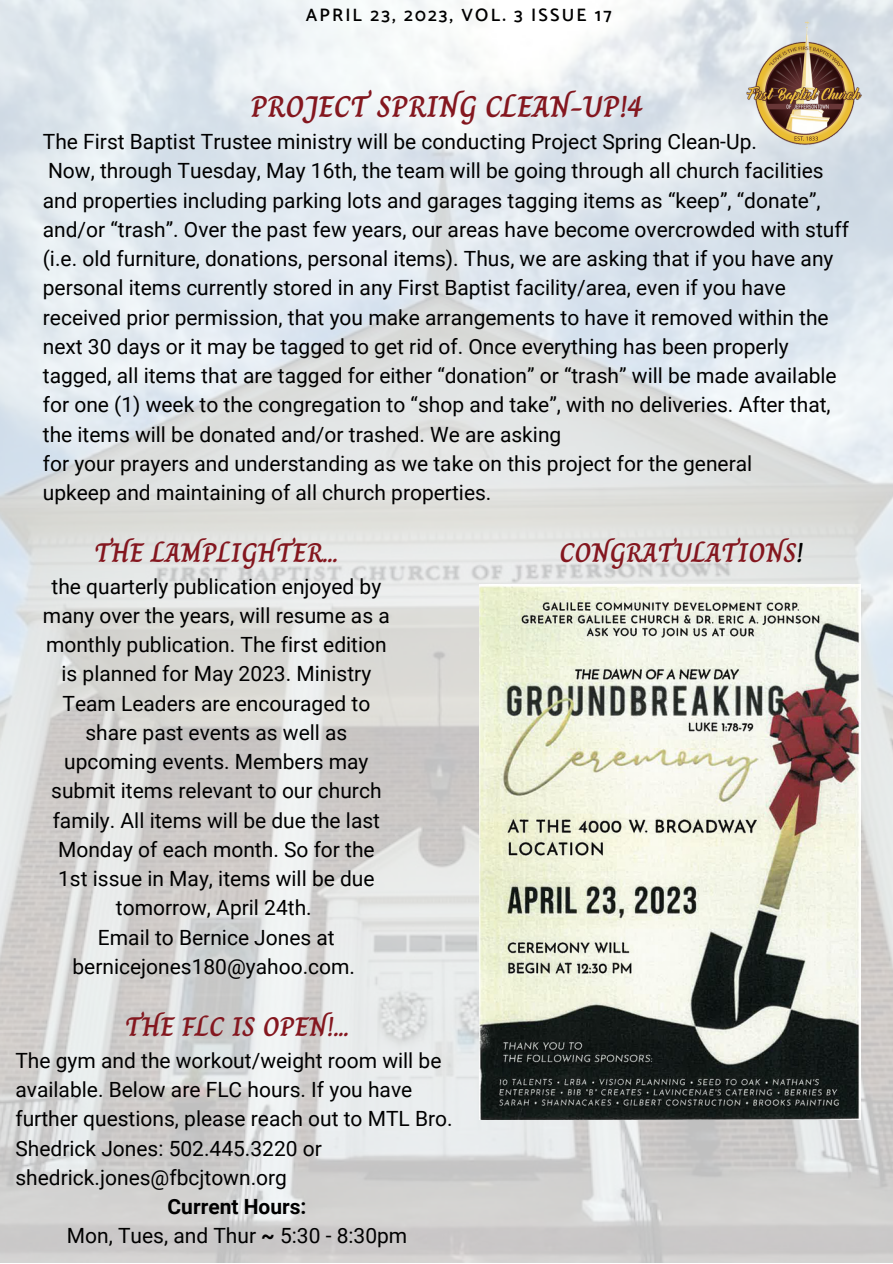
<style>
.page{position:relative;width:893px;height:1264px;background:#fff}
.page>*{position:absolute;margin:0;border:0;box-sizing:border-box;transform-origin:0 0}
.t1{font:700 30px "Charm";color:#84171f}
.t2{font:700 27px "Charm";color:#84171f}
.t3{font:21px/29.2px "Roboto";color:#000}
.t4{font:600 18px "Catamaran";letter-spacing:.12em;color:#000}
.s1{font-weight:700}
.s2{color:#000}
</style>
<div class="page">
<img style="left:0;top:0;width:892px;height:1262px">
<img style="left:730px;top:18px;width:146px;height:142px">
<img style="left:479px;top:584px;width:381px;height:535px">
<p class="t4" style="left:306px;top:4px;width:307px">APRIL 23, 2023, VOL. 3 ISSUE 17</p>
<h1 class="t1" style="left:250px;top:83px;width:393px">PROJECT SPRING CLEAN-UP!4</h1>
<p class="t3" style="left:43px;top:127px;width:807px">The First Baptist Trustee ministry will be conducting Project Spring Clean-Up.<br>Now, through Tuesday, May 16th, the team will be going through all church facilities and properties including parking lots and garages tagging items as “keep”, “donate”, and/or “trash”. Over the past few years, our areas have become overcrowded with stuff (i.e. old furniture, donations, personal items). Thus, we are asking that if you have any personal items currently stored in any First Baptist facility/area, even if you have received prior permission, that you make arrangements to have it removed within the next 30 days or it may be tagged to get rid of. Once everything has been properly tagged, all items that are tagged for either “donation” or “trash” will be made available for one (1) week to the congregation to “shop and take”, with no deliveries. After that, the items will be donated and/or trashed. We are asking<br>for your prayers and understanding as we take on this project for the general<br>upkeep and maintaining of all church properties.</p>
<p class="t2" style="left:95px;top:532px;width:245px">THE LAMPLIGHTER...</p>
<p class="t3" style="left:43px;top:572px;width:348px;text-align:center">the quarterly publication enjoyed by many over the years, will resume as a monthly publication. The first edition is planned for May 2023. Ministry<br>Team Leaders are encouraged to share past events as well as upcoming events. Members may submit items relevant to our church family. All items will be due the last<br>Monday of each month. So for the<br>1st issue in May, items will be due tomorrow, April 24th.<br>Email to Bernice Jones at bernicejones180@yahoo.com.</p>
<p class="t2" style="left:125px;top:1006px;width:225px">THE FLC IS OPEN!...</p>
<p class="t3" style="left:15px;top:1046px;width:439px">The gym and the workout/weight room will be available. Below are FLC hours. If you have further questions, please reach out to MTL Bro.<br>Shedrick Jones: 502.445.3220 or shedrick.jones@fbcjtown.org</p>
<p class="t3" style="left:67px;top:1192px;width:342px;text-align:center"><span class="s1">Current Hours:<br></span>Mon, Tues, and Thur <span class="s1">~</span> 5:30 - 8:30pm</p>
<p class="t2" style="left:559px;top:532px;width:245px">CONGRATULATIONS<span class="s2">!</span></p>
</div>
